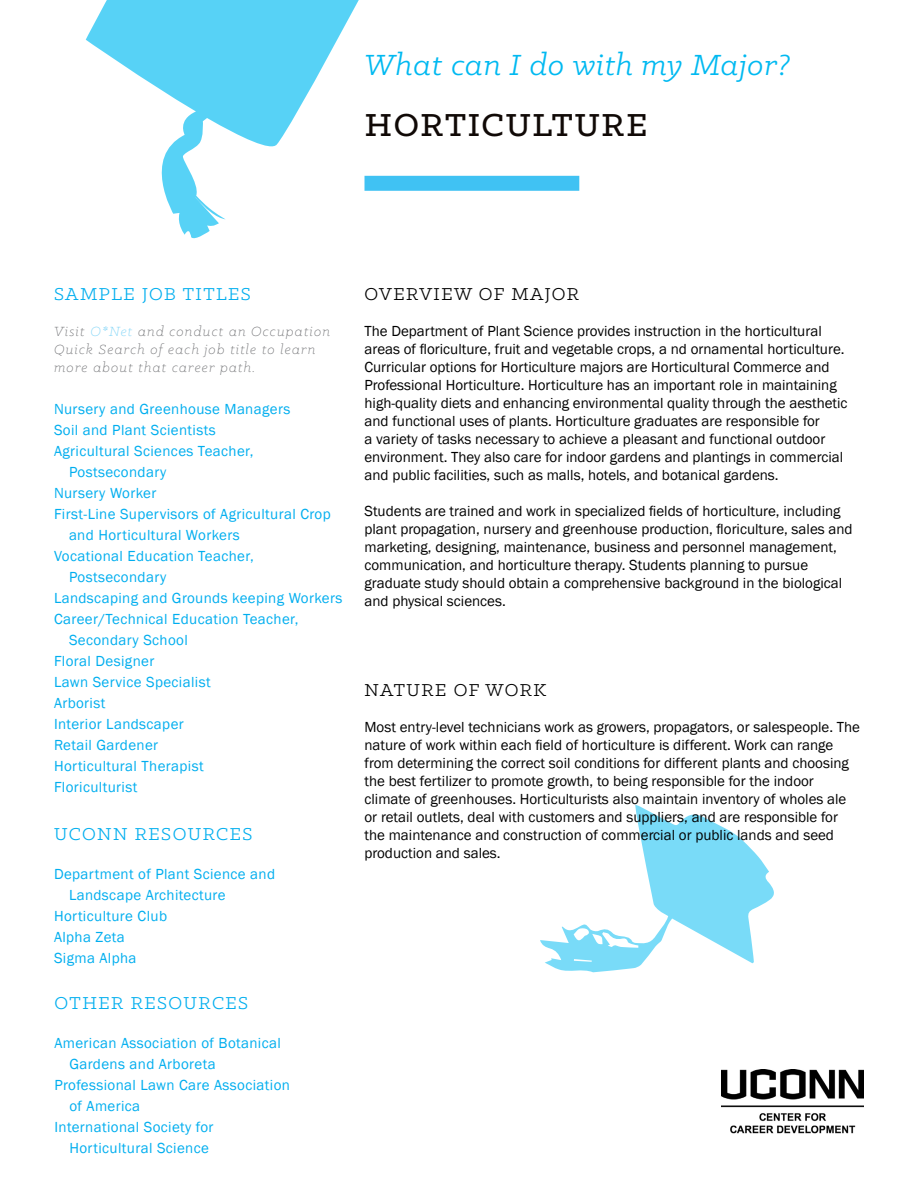
<style>
.page{position:relative;width:918px;height:1188px;background:#fff}
.page>*{position:absolute;margin:0;border:0;box-sizing:border-box;transform-origin:0 0}
.t1{font:500 36px "Klinic Slab";letter-spacing:.05em;color:#100906}
.t2{font:italic 33px "Klinic Slab";letter-spacing:.025em;color:#00b9f1}
.t3{font:19.5px "Klinic Slab";letter-spacing:.075em;color:#00aeef}
.t4{font:19.5px "Klinic Slab";letter-spacing:.065em;color:#000}
.t5{font:15px/18px "Franklin Gothic";color:#000}
.t6{font:15px "Franklin Gothic";letter-spacing:.025em;color:#00aeef}
.t7{font:italic 300 15px/18px "Klinic Slab";letter-spacing:.075em;color:#6d6e71}
.s1{color:#7cd3f7}
</style>
<div class="page">
<svg style="left:86px;top:0;width:289px;height:239px"></svg>
<svg style="left:540px;top:805px;width:234px;height:168px"></svg>
<img style="left:721px;top:1070px;width:143px;height:64px">
<div style="left:364px;top:176px;width:215px;height:15px;background:#40c2f3"></div>
<h2 class="t2" style="left:364px;top:44px;width:427px">What can I do with my Major?</h2>
<h1 class="t1" style="left:365px;top:102px;width:284px">HORTICULTURE</h1>
<h3 class="t3" style="left:54px;top:282px;width:198px">SAMPLE JOB TITLES</h3>
<p class="t7" style="left:54px;top:322px;width:278px">Visit <span class="s1">O*Net</span> and conduct an Occupation<br>Quick Search of each job title to learn more about that career path.</p>
<p class="t6" style="left:54px;top:400px;width:238px">Nursery and Greenhouse Managers</p>
<p class="t6" style="left:54px;top:421px;width:163px">Soil and Plant Scientists</p>
<p class="t6" style="left:54px;top:442px;width:201px">Agricultural Sciences Teacher,</p>
<p class="t6" style="left:69px;top:463px;width:99px">Postsecondary</p>
<p class="t6" style="left:54px;top:484px;width:104px">Nursery Worker</p>
<p class="t6" style="left:54px;top:505px;width:278px">First-Line Supervisors of Agricultural Crop</p>
<p class="t6" style="left:69px;top:526px;width:172px">and Horticultural Workers</p>
<p class="t6" style="left:54px;top:547px;width:201px">Vocational Education Teacher,</p>
<p class="t6" style="left:69px;top:568px;width:99px">Postsecondary</p>
<p class="t6" style="left:54px;top:589px;width:290px">Landscaping and Grounds keeping Workers</p>
<p class="t6" style="left:54px;top:610px;width:246px">Career/Technical Education Teacher,</p>
<p class="t6" style="left:69px;top:631px;width:120px">Secondary School</p>
<p class="t6" style="left:54px;top:652px;width:102px">Floral Designer</p>
<p class="t6" style="left:54px;top:673px;width:158px">Lawn Service Specialist</p>
<p class="t6" style="left:54px;top:694px;width:53px">Arborist</p>
<p class="t6" style="left:54px;top:715px;width:131px">Interior Landscaper</p>
<p class="t6" style="left:54px;top:736px;width:106px">Retail Gardener</p>
<p class="t6" style="left:54px;top:757px;width:151px">Horticultural Therapist</p>
<p class="t6" style="left:54px;top:778px;width:85px">Floriculturist</p>
<h3 class="t3" style="left:54px;top:821px;width:200px">UCONN RESOURCES</h3>
<p class="t6" style="left:54px;top:865px;width:223px">Department of Plant Science and</p>
<p class="t6" style="left:69px;top:886px;width:158px">Landscape Architecture</p>
<p class="t6" style="left:54px;top:907px;width:115px">Horticulture Club</p>
<p class="t6" style="left:54px;top:928px;width:72px">Alpha Zeta</p>
<p class="t6" style="left:54px;top:949px;width:84px">Sigma Alpha</p>
<h3 class="t3" style="left:54px;top:991px;width:195px">OTHER RESOURCES</h3>
<p class="t6" style="left:54px;top:1034px;width:228px">American Association of Botanical</p>
<p class="t6" style="left:69px;top:1055px;width:148px">Gardens and Arboreta</p>
<p class="t6" style="left:54px;top:1076px;width:237px">Professional Lawn Care Association</p>
<p class="t6" style="left:69px;top:1097px;width:72px">of America</p>
<p class="t6" style="left:54px;top:1118px;width:161px">International Society for</p>
<p class="t6" style="left:69px;top:1139px;width:141px">Horticultural Science</p>
<h3 class="t4" style="left:364px;top:282px;width:216px">OVERVIEW OF MAJOR</h3>
<p class="t5" style="left:364px;top:323px;width:485px">The Department of Plant Science provides instruction in the horticultural areas of floriculture, fruit and vegetable crops, a nd ornamental horticulture.<br>Curricular options for Horticulture majors are Horticultural Commerce and Professional Horticulture. Horticulture has an important role in maintaining high-quality diets and enhancing environmental quality through the aesthetic and functional uses of plants. Horticulture graduates are responsible for<br>a variety of tasks necessary to achieve a pleasant and functional outdoor environment. They also care for indoor gardens and plantings in commercial and public facilities, such as malls, hotels, and botanical gardens.</p>
<p class="t5" style="left:364px;top:503px;width:490px">Students are trained and work in specialized fields of horticulture, including plant propagation, nursery and greenhouse production, floriculture, sales and marketing, designing, maintenance, business and personnel management, communication, and horticulture therapy. Students planning to pursue graduate study should obtain a comprehensive background in the biological and physical sciences.</p>
<h3 class="t4" style="left:364px;top:678px;width:183px">NATURE OF WORK</h3>
<p class="t5" style="left:364px;top:719px;width:497px">Most entry-level technicians work as growers, propagators, or salespeople. The nature of work within each field of horticulture is different. Work can range from determining the correct soil conditions for different plants and choosing the best fertilizer to promote growth, to being responsible for the indoor climate of greenhouses. Horticulturists also maintain inventory of wholes ale or retail outlets, deal with customers and suppliers, and are responsible for the maintenance and construction of commercial or public lands and seed production and sales.</p>
</div>
